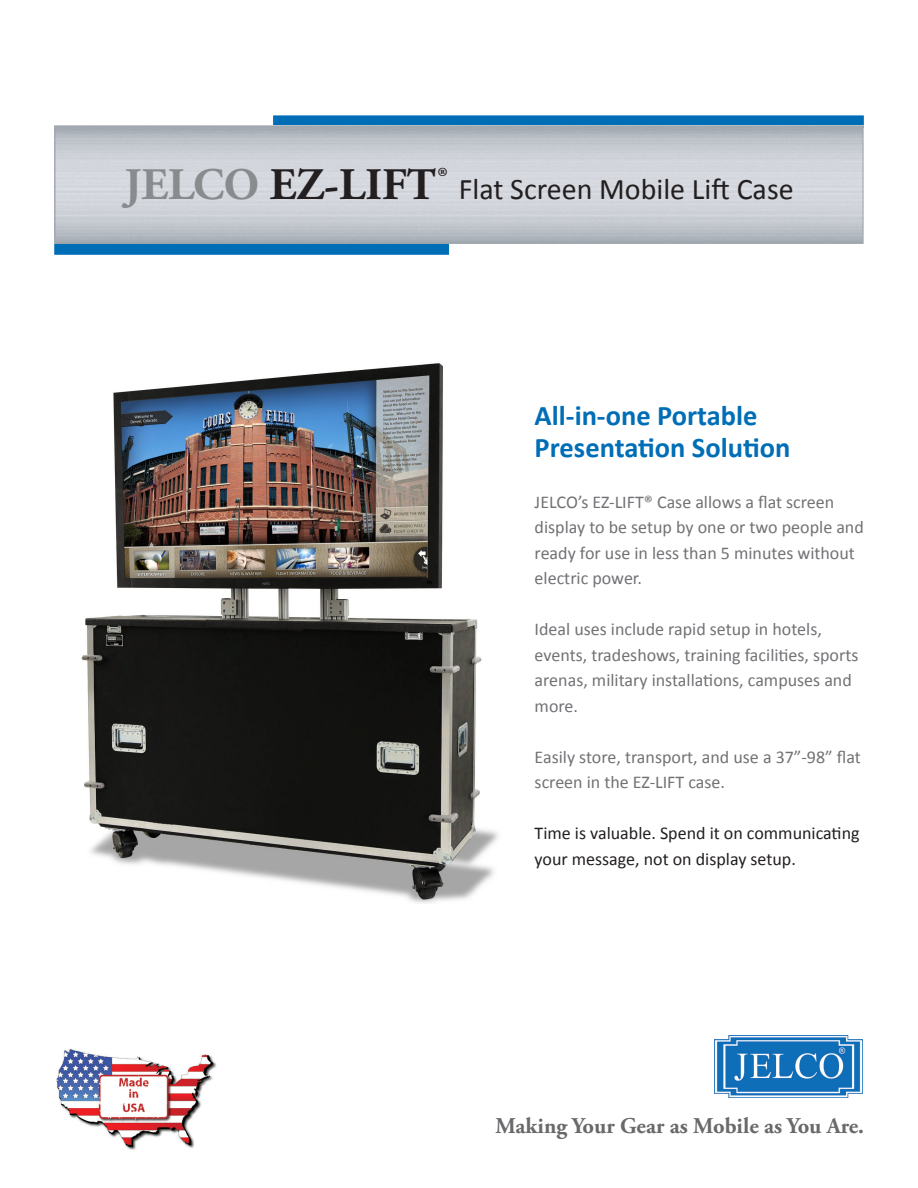
<style>
.page{position:relative;width:918px;height:1188px;background:#fff}
.page>*{position:absolute;margin:0;border:0;box-sizing:border-box;transform-origin:0 0}
.t1{font:30px "Calibri";color:#231f20}
.t2{font:700 28.5px/31.5px "Calibri";color:#006eb6}
.t3{font:700 22.5px "Adobe Garamond Pro";color:#69696c}
.t4{font:18px/25.5px "Calibri";color:#717275}
.t5{font:18px/25.5px "Calibri";color:#231f20}
.s1{font-family:"Adobe Garamond Pro";font-weight:700;font-size:45px;color:#898b8e}
.s2{font-family:"Adobe Garamond Pro";font-weight:700;font-size:45px}
</style>
<div class="page">
<img style="left:81px;top:363px;width:417px;height:540px">
<img style="left:715px;top:1035px;width:147px;height:62px">
<img style="left:56px;top:1049px;width:160px;height:101px">
<img style="left:54px;top:115px;width:810px;height:140px">
<p class="t1" style="left:124px;top:170px;width:671px"><span class="s1">JELCO</span> <span class="s2">EZ-LIFT</span><sup>®</sup> Flat Screen Mobile Lift Case</p>
<p class="t2" style="left:535px;top:400px;width:257px">All-in-one Portable<br>Presentation Solution</p>
<p class="t4" style="left:535px;top:489px;width:331px">JELCO’s EZ-LIFT® Case allows a flat screen display to be setup by one or two people and ready for use in less than 5 minutes without electric power.</p>
<p class="t4" style="left:535px;top:617px;width:325px">Ideal uses include rapid setup in hotels, events, tradeshows, training facilities, sports arenas, military installations, campuses and more.</p>
<p class="t4" style="left:535px;top:744px;width:328px">Easily store, transport, and use a 37”-98” flat screen in the EZ-LIFT case.</p>
<p class="t5" style="left:535px;top:821px;width:326px">Time is valuable. Spend it on communicating your message, not on display setup.</p>
<p class="t3" style="left:495px;top:1113px;width:370px">Making Your Gear as Mobile as You Are.</p>
</div>
